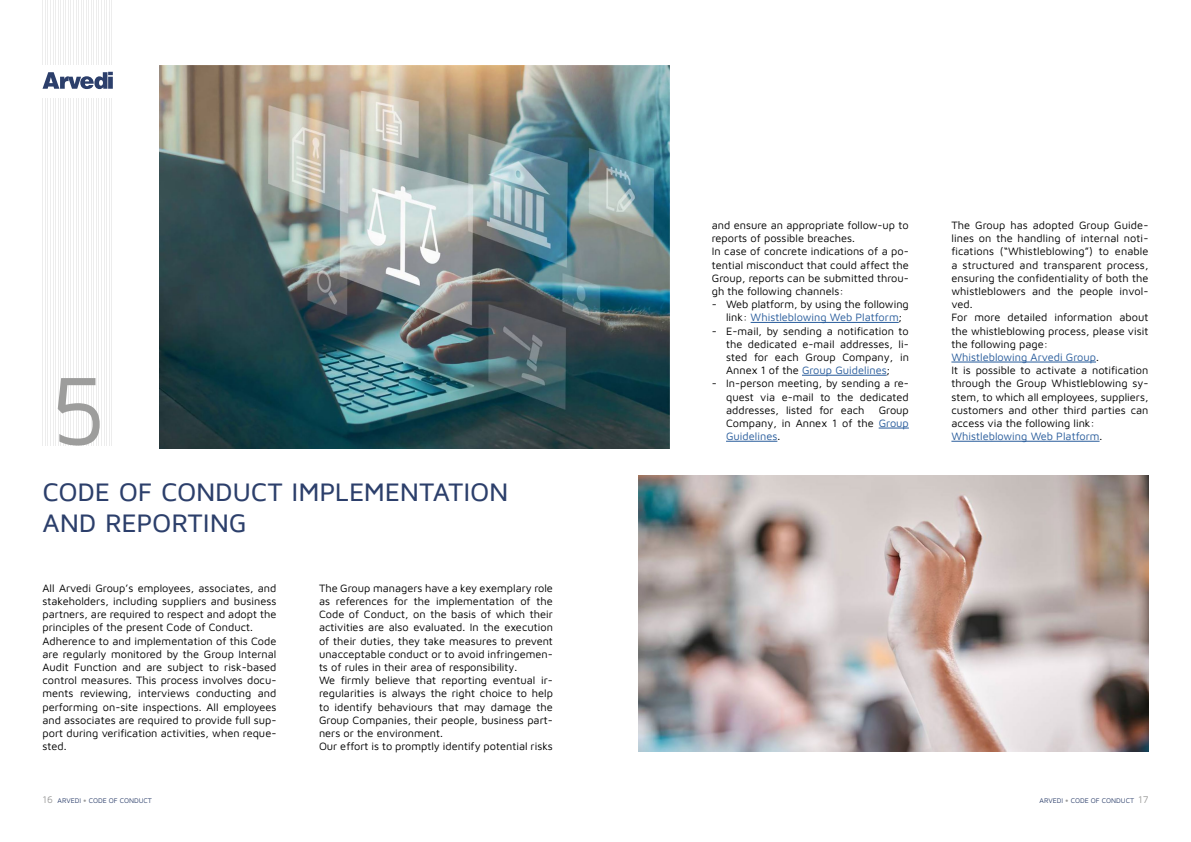
<style>
.page{position:relative;width:1191px;height:842px;background:#fff}
.page>*{position:absolute;margin:0;border:0;box-sizing:border-box;transform-origin:0 0}
.t1{font:100px "Maven Pro";color:#9d9d9c}
.t2{font:500 26px/31.2px "Maven Pro";letter-spacing:-.005em;color:#2c3f6b}
.t3{font:11px/13.2px "Maven Pro";color:#000}
.t4{font:7px "Maven Pro";color:#2c3f6b}
.s1{color:#275b9b}
.s2{font-size:10px;color:#9d9d9c}
.s3{color:#9d9d9c}
</style>
<div class="page">
<hr style="left:45px;top:0;width:1px;height:446px;background:#ededed">
<hr style="left:48px;top:0;width:1px;height:446px;background:#ededed">
<hr style="left:50px;top:0;width:1px;height:446px;background:#ededed">
<hr style="left:53px;top:0;width:1px;height:446px;background:#ededed">
<hr style="left:55px;top:0;width:1px;height:446px;background:#ededed">
<hr style="left:58px;top:0;width:1px;height:446px;background:#ededed">
<hr style="left:60px;top:0;width:1px;height:446px;background:#ededed">
<hr style="left:63px;top:0;width:1px;height:446px;background:#ededed">
<hr style="left:65px;top:0;width:1px;height:446px;background:#ededed">
<hr style="left:68px;top:0;width:1px;height:446px;background:#ededed">
<hr style="left:70px;top:0;width:1px;height:446px;background:#ededed">
<hr style="left:73px;top:0;width:1px;height:446px;background:#ededed">
<hr style="left:76px;top:0;width:1px;height:446px;background:#ededed">
<hr style="left:78px;top:0;width:1px;height:446px;background:#ededed">
<hr style="left:81px;top:0;width:1px;height:446px;background:#ededed">
<hr style="left:83px;top:0;width:1px;height:446px;background:#ededed">
<hr style="left:86px;top:0;width:1px;height:446px;background:#ededed">
<hr style="left:88px;top:0;width:1px;height:446px;background:#ededed">
<hr style="left:91px;top:0;width:1px;height:446px;background:#ededed">
<hr style="left:93px;top:0;width:1px;height:446px;background:#ededed">
<hr style="left:96px;top:0;width:1px;height:446px;background:#ededed">
<hr style="left:99px;top:0;width:1px;height:446px;background:#ededed">
<hr style="left:101px;top:0;width:1px;height:446px;background:#ededed">
<hr style="left:104px;top:0;width:1px;height:446px;background:#ededed">
<hr style="left:106px;top:0;width:1px;height:446px;background:#ededed">
<hr style="left:109px;top:0;width:1px;height:446px;background:#ededed">
<hr style="left:111px;top:0;width:1px;height:446px;background:#ededed">
<hr style="left:43px;top:0;width:1px;height:446px;background:#ededed">
<hr style="left:750px;top:322px;width:148px;height:1px;background:#275b9b">
<hr style="left:802px;top:375px;width:84px;height:1px;background:#275b9b">
<hr style="left:878px;top:428px;width:31px;height:1px;background:#275b9b">
<hr style="left:726px;top:441px;width:51px;height:1px;background:#275b9b">
<hr style="left:951px;top:362px;width:145px;height:1px;background:#275b9b">
<hr style="left:951px;top:441px;width:148px;height:1px;background:#275b9b">
<img style="left:159px;top:65px;width:510px;height:384px">
<img style="left:638px;top:476px;width:510px;height:275px">
<div style="left:38px;top:65px;width:79px;height:33px;background:#fff"></div>
<svg style="left:43px;top:72px;width:70px;height:17px"></svg>
<h1 class="t1" style="left:49px;top:342px;width:58px">5</h1>
<h2 class="t2" style="left:43px;top:477px;width:467px">CODE OF CONDUCT IMPLEMENTATION<br>AND REPORTING</h2>
<p class="t3" style="left:43px;top:581px;width:235px">All Arvedi Group’s employees, associates, and stakeholders, including suppliers and business partners, are required to respect and adopt the principles of the present Code of Conduct.<br>Adherence to and implementation of this Code are regularly monitored by the Group Internal Audit Function and are subject to risk-based control measures. This process involves docu&shy;ments reviewing, interviews conducting and performing on-site inspections. All employees and associates are required to provide full sup&shy;port during verification activities, when reque&shy;sted.</p>
<p class="t3" style="left:319px;top:581px;width:235px">The Group managers have a key exemplary role as references for the implementation of the Code of Conduct, on the basis of which their activities are also evaluated. In the execution of their duties, they take measures to prevent unacceptable conduct or to avoid infringemen&shy;ts of rules in their area of responsibility.<br>We firmly believe that reporting eventual ir&shy;regularities is always the right choice to help to identify behaviours that may damage the Group Companies, their people, business part&shy;ners or the environment.<br>Our effort is to promptly identify potential risks</p>
<p class="t3" style="left:712px;top:218px;width:198px">and ensure an appropriate follow-up to reports of possible breaches.<br>In case of concrete indications of a po&shy;tential misconduct that could affect the Group, reports can be submitted throu&shy;gh the following channels:</p>
<p class="t3" style="left:726px;top:297px;width:184px;text-indent:-14px">- Web platform, by using the following link: <span class="s1">Whistleblowing Web Platform</span>;</p>
<p class="t3" style="left:726px;top:323px;width:184px;text-align:justify;text-indent:-14px">- E-mail, by sending a notification to the dedicated e-mail addresses, li&shy;sted for each Group Company, in Annex 1 of the <span class="s1">Group Guidelines</span>;</p>
<p class="t3" style="left:726px;top:376px;width:184px;text-align:justify;text-indent:-14px">- In-person meeting, by sending a re&shy;quest via e-mail to the dedicated addresses, listed for each</p>
<p class="t3" style="left:726px;top:403px;width:184px;text-align:justify;text-indent:153px">Group Company, in Annex 1 of the <span class="s1">Group Guidelines</span>.</p>
<p class="t3" style="left:951px;top:218px;width:198px">The Group has adopted Group Guide&shy;lines on the handling of internal noti&shy;fications (“Whistleblowing”) to enable a structured and transparent process, ensuring the confidentiality of both the whistleblowers and the people invol&shy;ved.<br>For more detailed information about the whistleblowing process, please visit the following page:<br><span class="s1">Whistleblowing Arvedi Group</span>.<br>It is possible to activate a notification through the Group Whistleblowing sy&shy;stem, to which all employees, suppliers, customers and other third parties can access via the following link:<br><span class="s1">Whistleblowing Web Platform</span>.</p>
<p class="t4" style="left:43px;top:796px;width:111px"><span class="s2">16</span> ARVEDI <span class="s3">•</span> CODE OF CONDUCT</p>
<p class="t4" style="left:1039px;top:796px;width:110px">ARVEDI <span class="s3">•</span> CODE OF CONDUCT <span class="s2">17</span></p>
</div>
